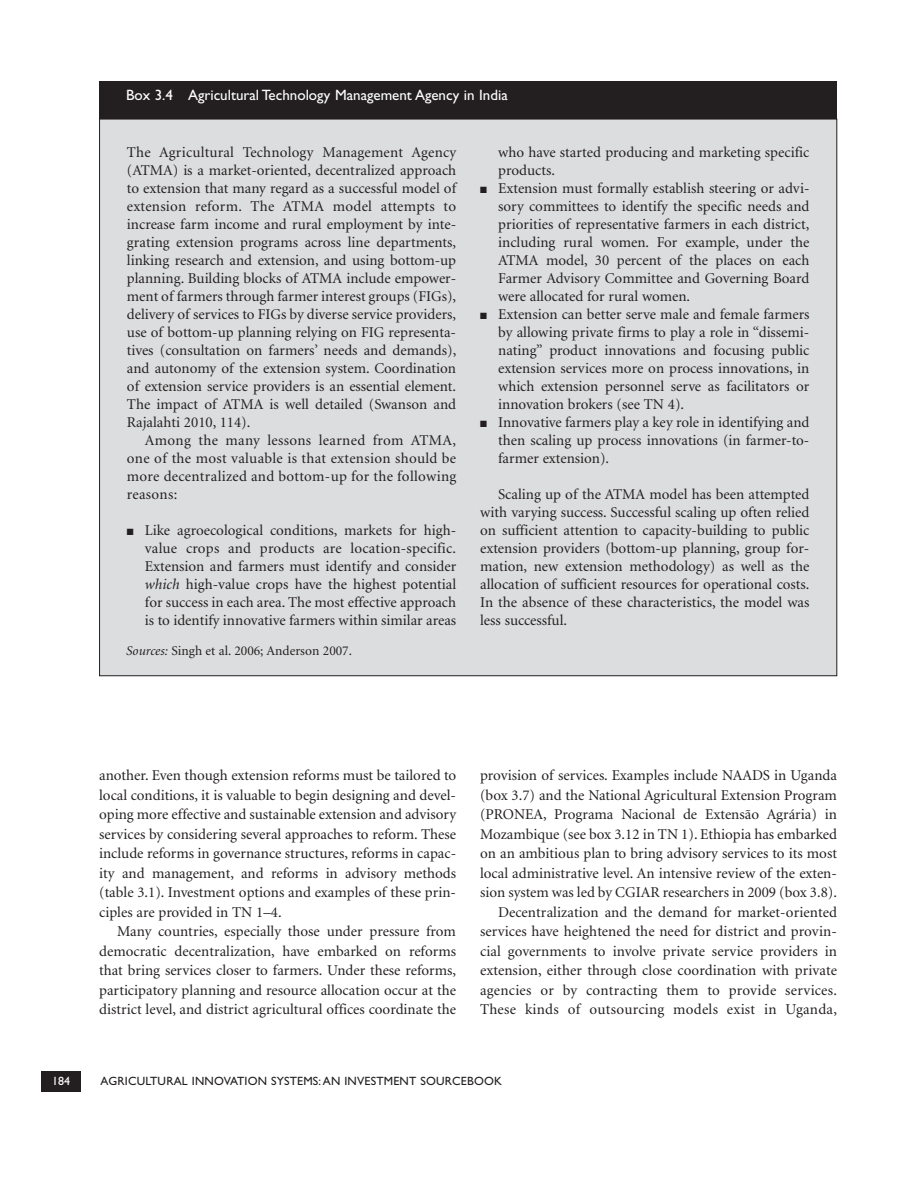
<style>
.page{position:relative;width:918px;height:1188px;background:#fff}
.page>*{position:absolute;margin:0;border:0;box-sizing:border-box;transform-origin:0 0}
.t1{font:15px/18px "Minion";color:#231f20;text-align:justify}
.t2{font:15px "Minion";letter-spacing:.02em;color:#231f20}
.t3{font:15px "Gill Sans";color:#fff}
.t4{font:13.5px "Minion";color:#231f20}
.t5{font:12px "Gill Sans";letter-spacing:.015em;color:#231f20}
.t6{font:12px "Gill Sans";color:#fff}
.s1{font-style:italic}
</style>
<div class="page">
<div style="left:41px;top:1071px;width:40px;height:20px;background:#231f20"></div>
<div style="left:99px;top:81px;width:738px;height:38px;background:#231f20"></div>
<div style="left:100px;top:119px;width:737px;height:557px;background:#dcddde"></div>
<p class="t3" style="left:126px;top:90px;width:383px">Box 3.4 Agricultural Technology Management Agency in India</p>
<p class="t1" style="left:127px;top:145px;width:331px">The Agricultural Technology Management Agency</p>
<p class="t1" style="left:127px;top:163px;width:331px">(ATMA) is a market-oriented, decentralized approach</p>
<p class="t1" style="left:127px;top:181px;width:331px">to extension that many regard as a successful model of</p>
<p class="t1" style="left:127px;top:199px;width:331px">extension reform. The ATMA model attempts to</p>
<p class="t1" style="left:127px;top:217px;width:331px">increase farm income and rural employment by inte-</p>
<p class="t1" style="left:127px;top:235px;width:331px">grating extension programs across line departments,</p>
<p class="t1" style="left:127px;top:253px;width:331px">linking research and extension, and using bottom-up</p>
<p class="t1" style="left:127px;top:271px;width:331px">planning. Building blocks of ATMA include empower-</p>
<p class="t1" style="left:127px;top:289px;width:331px">ment of farmers through farmer interest groups (FIGs),</p>
<p class="t1" style="left:127px;top:307px;width:331px">delivery of services to FIGs by diverse service providers,</p>
<p class="t1" style="left:127px;top:325px;width:331px">use of bottom-up planning relying on FIG representa-</p>
<p class="t1" style="left:127px;top:343px;width:331px">tives (consultation on farmers’ needs and demands),</p>
<p class="t1" style="left:127px;top:361px;width:331px">and autonomy of the extension system. Coordination</p>
<p class="t1" style="left:127px;top:379px;width:331px">of extension service providers is an essential element.</p>
<p class="t1" style="left:127px;top:397px;width:331px">The impact of ATMA is well detailed (Swanson and</p>
<p class="t1" style="left:127px;top:415px;width:125px">Rajalahti 2010, 114).</p>
<p class="t2" style="left:145px;top:434px;width:313px">Among the many lessons learned from ATMA,</p>
<p class="t2" style="left:127px;top:452px;width:331px">one of the most valuable is that extension should be</p>
<p class="t2" style="left:127px;top:470px;width:331px">more decentralized and bottom-up for the following</p>
<p class="t2" style="left:127px;top:488px;width:52px">reasons:</p>
<p class="t1" style="left:145px;top:523px;width:313px;text-indent:-18px">■ Like agroecological conditions, markets for high&shy;value crops and products are location-specific.<br>Extension and farmers must identify and consider <span class="s1">which</span> high-value crops have the highest potential for success in each area. The most effective approach is to identify innovative farmers within similar areas</p>
<p class="t4" style="left:126px;top:645px;width:227px"><span class="s1">Sources:</span> Singh et al. 2006; Anderson 2007.</p>
<p class="t1" style="left:498px;top:145px;width:313px">who have started producing and marketing specific products.</p>
<p class="t1" style="left:498px;top:181px;width:313px;text-indent:-18px">■ Extension must formally establish steering or advi&shy;sory committees to identify the specific needs and priorities of representative farmers in each district, including rural women. For example, under the ATMA model, 30 percent of the places on each Farmer Advisory Committee and Governing Board were allocated for rural women.</p>
<p class="t1" style="left:498px;top:307px;width:313px;text-indent:-18px">■ Extension can better serve male and female farmers by allowing private firms to play a role in “dissemi&shy;nating” product innovations and focusing public extension services more on process innovations, in which extension personnel serve as facilitators or innovation brokers (see TN 4).</p>
<p class="t1" style="left:498px;top:415px;width:313px;text-indent:-18px">■ Innovative farmers play a key role in identifying and then scaling up process innovations (in farmer-to&shy;farmer extension).</p>
<p class="t1" style="left:480px;top:487px;width:331px;text-indent:18px">Scaling up of the ATMA model has been attempted with varying success. Successful scaling up often relied on sufficient attention to capacity-building to public extension providers (bottom-up planning, group for&shy;mation, new extension methodology) as well as the allocation of sufficient resources for operational costs.<br>In the absence of these characteristics, the model was less successful.</p>
<p class="t1" style="left:99px;top:768px;width:359px">another. Even though extension reforms must be tailored to</p>
<p class="t1" style="left:99px;top:787px;width:358px">local conditions, it is valuable to begin designing and devel-</p>
<p class="t1" style="left:99px;top:807px;width:359px">oping more effective and sustainable extension and advisory</p>
<p class="t1" style="left:99px;top:826px;width:358px">services by considering several approaches to reform. These</p>
<p class="t1" style="left:99px;top:846px;width:359px">include reforms in governance structures, reforms in capac-</p>
<p class="t1" style="left:99px;top:865px;width:358px">ity and management, and reforms in advisory methods</p>
<p class="t1" style="left:99px;top:885px;width:358px">(table 3.1). Investment options and examples of these prin-</p>
<p class="t1" style="left:99px;top:904px;width:184px">ciples are provided in TN 1–4.</p>
<p class="t1" style="left:117px;top:924px;width:340px">Many countries, especially those under pressure from</p>
<p class="t1" style="left:99px;top:943px;width:358px">democratic decentralization, have embarked on reforms</p>
<p class="t1" style="left:99px;top:963px;width:358px">that bring services closer to farmers. Under these reforms,</p>
<p class="t1" style="left:99px;top:982px;width:358px">participatory planning and resource allocation occur at the</p>
<p class="t1" style="left:99px;top:1002px;width:358px">district level, and district agricultural offices coordinate the</p>
<p class="t1" style="left:480px;top:767px;width:359px;line-height:19.5px;text-align:right">provision of services. Examples include NAADS in Uganda (box 3.7) and the National Agricultural Extension Program (PRONEA, Programa Nacional de Extensão Agrária) in Mozambique (see box 3.12 in TN 1). Ethiopia has embarked on an ambitious plan to bring advisory services to its most local administrative level. An intensive review of the exten&shy;sion system was led by CGIAR researchers in 2009 (box 3.8).<br>Decentralization and the demand for market-oriented services have heightened the need for district and provin&shy;cial governments to involve private service providers in extension, either through close coordination with private agencies or by contracting them to provide services.<br>These kinds of outsourcing models exist in Uganda,</p>
<p class="t6" style="left:52px;top:1077px;width:19px">184</p>
<p class="t5" style="left:101px;top:1077px;width:403px">AGRICULTURAL INNOVATION SYSTEMS: AN INVESTMENT SOURCEBOOK</p>
</div>
